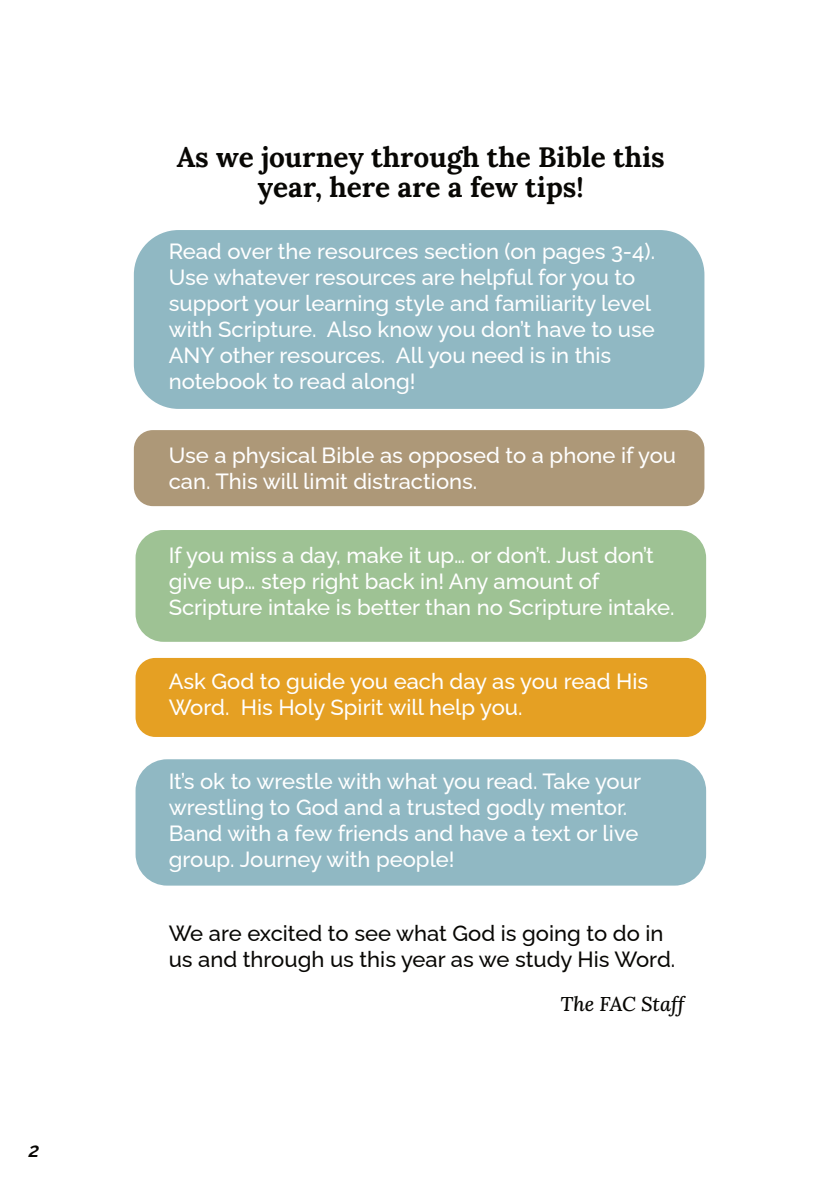
<style>
.page{position:relative;width:840px;height:1191px;background:#fff}
.page>*{position:absolute;margin:0;border:0;box-sizing:border-box;transform-origin:0 0}
.t1{font:700 28px/30px "Lora";color:#080704;text-align:center}
.t2{font:500 22px/26px "Raleway";color:#fff}
.t3{font:500 22px/26px "Raleway";color:#080704}
.t4{font:italic 500 20px "Lora";color:#080704}
.t5{font:italic 600 20px "Raleway";color:#080704}
</style>
<div class="page">
<div style="left:134px;top:230px;width:570px;height:179px;background:#90b8c3;border-radius:45px"></div>
<div style="left:134px;top:430px;width:570px;height:76px;background:#ad9878;border-radius:19px"></div>
<div style="left:135px;top:530px;width:571px;height:112px;background:#9ec294;border-radius:28px"></div>
<div style="left:135px;top:658px;width:571px;height:79px;background:#e5a023;border-radius:20px"></div>
<div style="left:135px;top:759px;width:571px;height:127px;background:#90b8c3;border-radius:32px"></div>
<p class="t5" style="left:29px;top:1138px;width:12px">2</p>
<p class="t1" style="left:177px;top:141px;width:489px">As we journey through the Bible this year, here are a few tips!</p>
<p class="t2" style="left:169px;top:238px;width:488px">Read over the resources section (on pages 3-4).<br>Use whatever resources are helpful for you to support your learning style and familiarity level with Scripture. Also know you don’t have to use ANY other resources. All you need is in this notebook to read along!</p>
<p class="t2" style="left:169px;top:442px;width:509px">Use a physical Bible as opposed to a phone if you can. This will limit distractions.</p>
<p class="t2" style="left:169px;top:542px;width:507px">If you miss a day, make it up… or don’t. Just don’t give up… step right back in! Any amount of<br>Scripture intake is better than no Scripture intake.</p>
<p class="t2" style="left:169px;top:668px;width:481px">Ask God to guide you each day as you read His<br>Word. His Holy Spirit will help you.</p>
<p class="t2" style="left:169px;top:768px;width:474px">It’s ok to wrestle with what you read. Take your wrestling to God and a trusted godly mentor.<br>Band with a few friends and have a text or live group. Journey with people!</p>
<p class="t3" style="left:169px;top:920px;width:508px">We are excited to see what God is going to do in us and through us this year as we study His Word.</p>
<p class="t4" style="left:560px;top:991px;width:125px">The FAC Staff</p>
</div>
